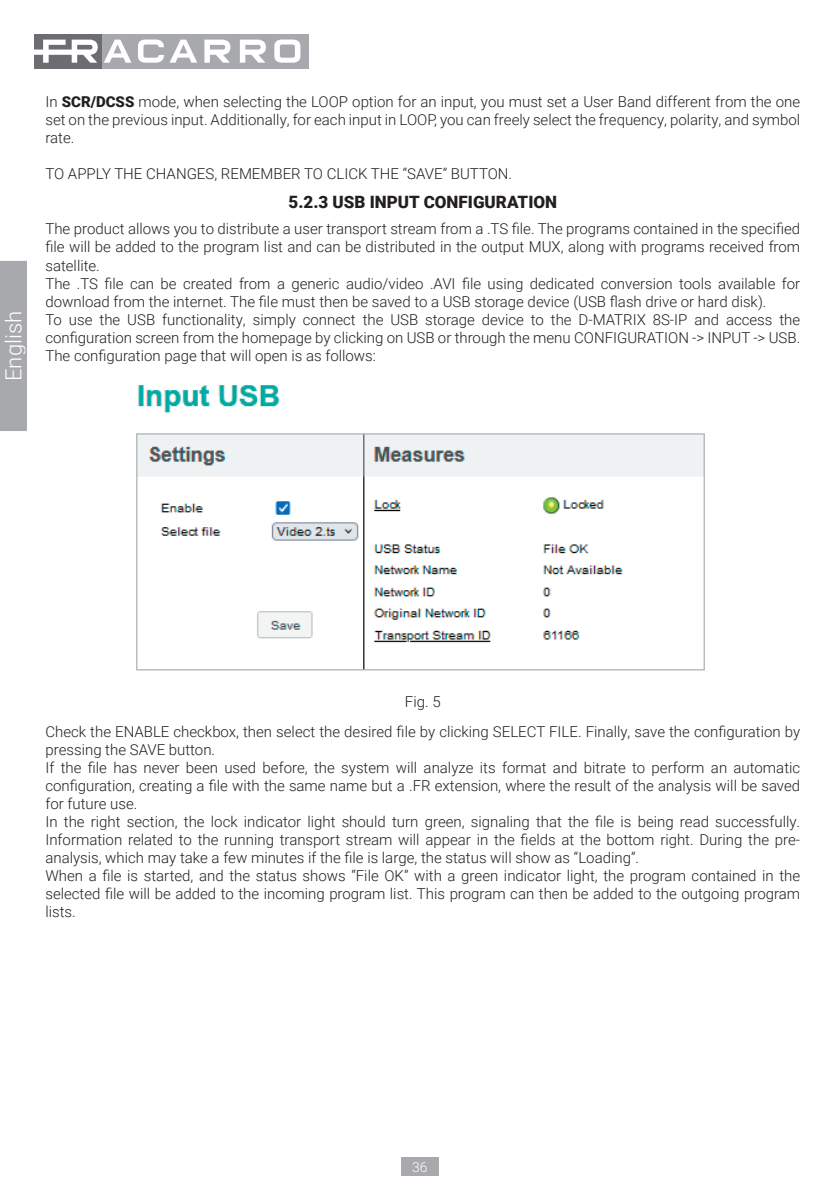
<style>
.page{position:relative;width:840px;height:1191px;background:#fff}
.page>*{position:absolute;margin:0;border:0;box-sizing:border-box;transform-origin:0 0}
.t1{font:300 22.2px "Roboto";color:#fff}
.t2{font:900 17px "Roboto";color:#231f20}
.t3{font:300 15px/18px "Roboto";color:#231f20}
.t4{font:300 13.8px "Roboto";color:#fff}
.s1{font-weight:900}
</style>
<div class="page">
<div style="left:401px;top:1157px;width:37px;height:18px;background:#a8a9ad"></div>
<div style="left:96px;top:34px;width:213px;height:34px;background:#a8a9ad"></div>
<div style="left:34px;top:34px;width:68px;height:34px;background:#6c6d70"></div>
<svg style="left:204px;top:40px;width:26px;height:23px"></svg>
<svg style="left:240px;top:40px;width:26px;height:23px"></svg>
<svg style="left:274px;top:40px;width:26px;height:23px"></svg>
<svg style="left:104px;top:40px;width:27px;height:23px"></svg>
<svg style="left:138px;top:40px;width:59px;height:23px"></svg>
<svg style="left:34px;top:40px;width:64px;height:23px"></svg>
<div style="left:0;top:261px;width:27px;height:170px;background:#a8a9ad"></div>
<img style="left:136px;top:385px;width:569px;height:286px">
<h1 class="t1" style="left:-2px;top:381px;width:72px;rotate:-90deg">English</h1>
<p class="t3" style="left:45px;top:92px;width:756px;text-align:justify">In <span class="s1">SCR/DCSS</span> mode, when selecting the LOOP option for an input, you must set a User Band different from the one set on the previous input. Additionally, for each input in LOOP, you can freely select the frequency, polarity, and symbol rate.</p>
<p class="t3" style="left:45px;top:164px;width:468px">TO APPLY THE CHANGES, REMEMBER TO CLICK THE “SAVE” BUTTON.</p>
<p class="t2" style="left:288px;top:190px;width:270px">5.2.3 USB INPUT CONFIGURATION</p>
<p class="t3" style="left:45px;top:220px;width:756px">The product allows you to distribute a user transport stream from a .TS file. The programs contained in the specified file will be added to the program list and can be distributed in the output MUX, along with programs received from satellite.<br>The .TS file can be created from a generic audio/video .AVI file using dedicated conversion tools available for download from the internet. The file must then be saved to a USB storage device (USB flash drive or hard disk).<br>To use the USB functionality, simply connect the USB storage device to the D-MATRIX 8S-IP and access the configuration screen from the homepage by clicking on USB or through the menu CONFIGURATION -&gt; INPUT -&gt; USB.<br>The configuration page that will open is as follows:</p>
<p class="t3" style="left:45px;top:686px;width:756px;line-height:29.4px;text-align:center">Fig. 5<br>Check the ENABLE checkbox, then select the desired file by clicking SELECT FILE. Finally, save the configuration by</p>
<p class="t3" style="left:45px;top:739px;width:756px">pressing the SAVE button.<br>If the file has never been used before, the system will analyze its format and bitrate to perform an automatic configuration, creating a file with the same name but a .FR extension, where the result of the analysis will be saved for future use.<br>In the right section, the lock indicator light should turn green, signaling that the file is being read successfully.<br>Information related to the running transport stream will appear in the fields at the bottom right. During the pre&shy;analysis, which may take a few minutes if the file is large, the status will show as “Loading”.<br>When a file is started, and the status shows “File OK” with a green indicator light, the program contained in the selected file will be added to the incoming program list. This program can then be added to the outgoing program lists.</p>
<p class="t4" style="left:412px;top:1157px;width:17px">36</p>
</div>
